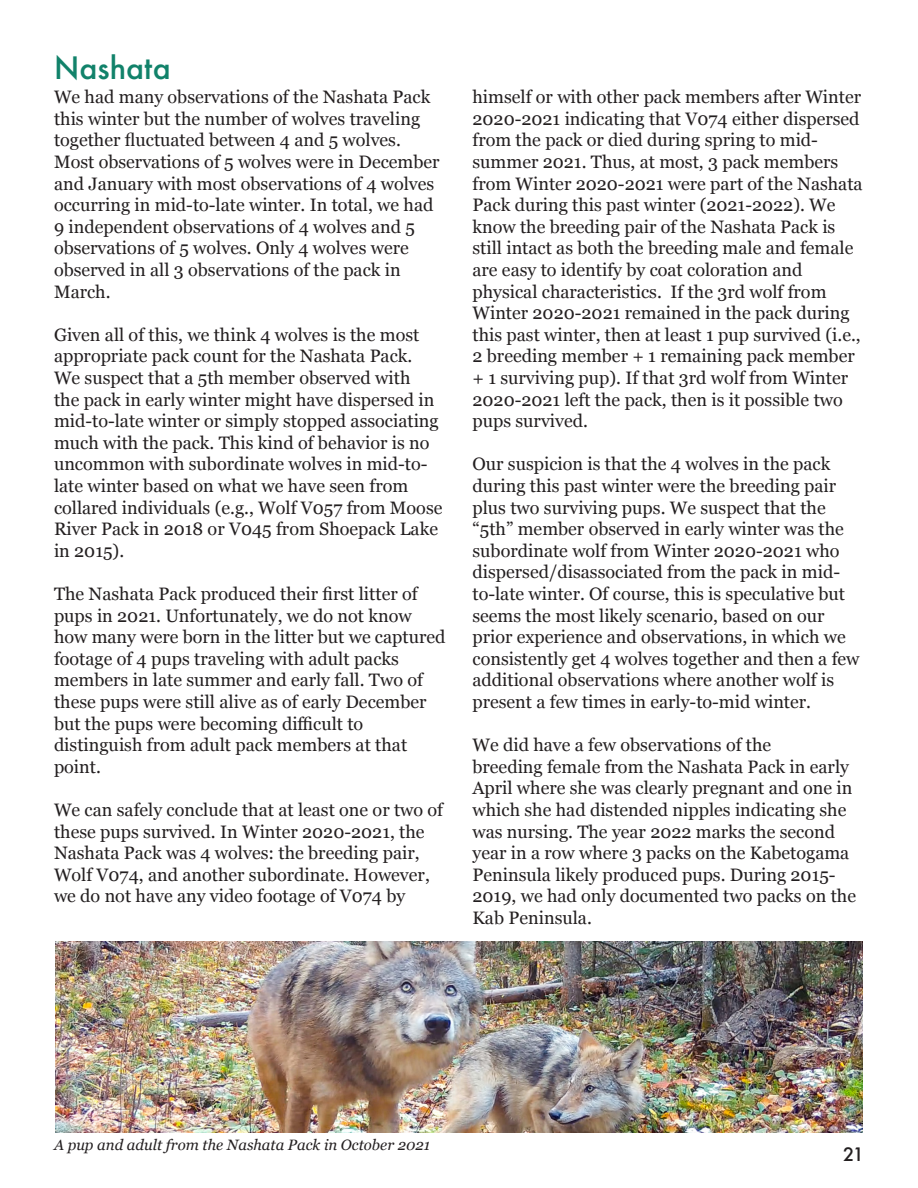
<style>
.page{position:relative;width:918px;height:1188px;background:#fff}
.page>*{position:absolute;margin:0;border:0;box-sizing:border-box;transform-origin:0 0}
.t1{font:500 30px "Futura";color:#11826a}
.t2{font:18px/21.6px "Georgia";color:#231f20}
.t3{font:500 18px "Futura";color:#231f20}
.t4{font:italic 15px "Georgia";color:#231f20}
</style>
<div class="page">
<img style="left:55px;top:942px;width:808px;height:191px">
<p class="t1" style="left:54px;top:47px;width:118px">Nashata</p>
<p class="t2" style="left:54px;top:85px;width:387px">We had many observations of the Nashata Pack this winter but the number of wolves traveling together fluctuated between 4 and 5 wolves.<br>Most observations of 5 wolves were in December and January with most observations of 4 wolves occurring in mid-to-late winter. In total, we had 9 independent observations of 4 wolves and 5 observations of 5 wolves. Only 4 wolves were</p>
<p class="t2" style="left:54px;top:258px;width:348px">observed in all 3 observations of the pack in<br>March.</p>
<p class="t2" style="left:54px;top:323px;width:390px">Given all of this, we think 4 wolves is the most appropriate pack count for the Nashata Pack.<br>We suspect that a 5th member observed with<br>the pack in early winter might have dispersed in mid-to-late winter or simply stopped associating much with the pack. This kind of behavior is no uncommon with subordinate wolves in mid-to&shy;late winter based on what we have seen from collared individuals (e.g., Wolf V057 from Moose River Pack in 2018 or V045 from Shoepack Lake in 2015).</p>
<p class="t2" style="left:54px;top:582px;width:393px">The Nashata Pack produced their first litter of pups in 2021. Unfortunately, we do not know how many were born in the litter but we captured footage of 4 pups traveling with adult packs members in late summer and early fall. Two of these pups were still alive as of early December but the pups were becoming difficult to</p>
<p class="t2" style="left:54px;top:733px;width:355px">distinguish from adult pack members at that point.</p>
<p class="t2" style="left:54px;top:798px;width:391px">We can safely conclude that at least one or two of these pups survived. In Winter 2020-2021, the Nashata Pack was 4 wolves: the breeding pair, Wolf V074, and another subordinate. However, we do not have any video footage of V074 by</p>
<p class="t2" style="left:472px;top:85px;width:390px;text-align:justify">himself or with other pack members after Winter 2020-2021 indicating that V074 either dispersed from the pack or died during spring to mid-</p>
<p class="t2" style="left:472px;top:150px;width:392px">summer 2021. Thus, at most, 3 pack members from Winter 2020-2021 were part of the Nashata Pack during this past winter (2021-2022). We know the breeding pair of the Nashata Pack is still intact as both the breeding male and female are easy to identify by coat coloration and</p>
<p class="t2" style="left:472px;top:280px;width:390px">physical characteristics. If the 3rd wolf from Winter 2020-2021 remained in the pack during this past winter, then at least 1 pup survived (i.e., 2 breeding member + 1 remaining pack member + 1 surviving pup). If that 3rd wolf from Winter 2020-2021 left the pack, then is it possible two pups survived.</p>
<p class="t2" style="left:472px;top:453px;width:389px">Our suspicion is that the 4 wolves in the pack during this past winter were the breeding pair plus two surviving pups. We suspect that the “5th” member observed in early winter was the subordinate wolf from Winter 2020-2021 who dispersed/disassociated from the pack in mid&shy;to-late winter. Of course, this is speculative but seems the most likely scenario, based on our prior experience and observations, in which we consistently get 4 wolves together and then a few additional observations where another wolf is present a few times in early-to-mid winter.</p>
<p class="t2" style="left:472px;top:733px;width:300px">We did have a few observations of the</p>
<p class="t2" style="left:472px;top:755px;width:385px">breeding female from the Nashata Pack in early April where she was clearly pregnant and one in which she had distended nipples indicating she was nursing. The year 2022 marks the second year in a row where 3 packs on the Kabetogama Peninsula likely produced pups. During 2015- 2019, we had only documented two packs on the Kab Peninsula.</p>
<p class="t4" style="left:54px;top:1134px;width:378px">A pup and adult from the Nashata Pack in October 2021</p>
<p class="t3" style="left:843px;top:1142px;width:22px">21</p>
</div>
